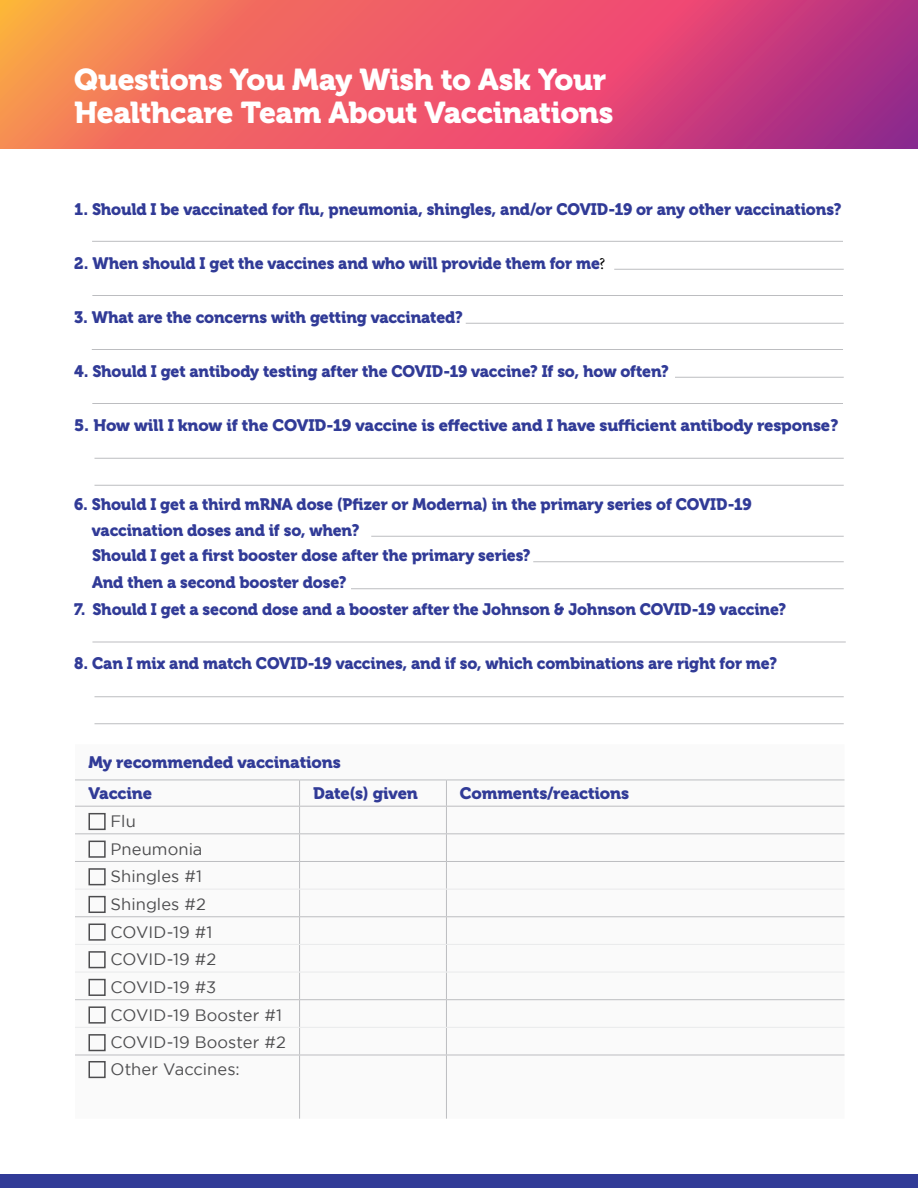
<style>
.page{position:relative;width:918px;height:1188px;background:#fff}
.page>*{position:absolute;margin:0;border:0;box-sizing:border-box;transform-origin:0 0}
.t1{font:30px/33px "Museo 900";letter-spacing:-.015em;color:#fff}
.t2{font:16.5px/25.5px "Museo 900";letter-spacing:-.01em;color:#313b97;scale:.96 1}
.t3{font:16.5px "Museo 900";letter-spacing:-.01em;color:#313b97}
.t4{font:16.5px "Gotham";letter-spacing:.005em;color:#4d4d4f}
.s1{font-family:"Minion Pro";color:#000}
</style>
<div class="page">
<svg style="left:0;top:0;width:918px;height:148px;background:#e1576c"></svg>
<div style="left:0;top:1174px;width:918px;height:14px;background:#313b97"></div>
<hr style="left:614px;top:269px;width:230px;height:1px;background:#bcbdc0">
<hr style="left:466px;top:323px;width:378px;height:1px;background:#bcbdc0">
<hr style="left:675px;top:377px;width:169px;height:1px;background:#bcbdc0">
<hr style="left:94px;top:458px;width:750px;height:1px;background:#bcbdc0">
<hr style="left:94px;top:485px;width:750px;height:1px;background:#bcbdc0">
<hr style="left:371px;top:536px;width:473px;height:1px;background:#bcbdc0">
<hr style="left:533px;top:561px;width:311px;height:1px;background:#bcbdc0">
<hr style="left:351px;top:588px;width:493px;height:1px;background:#bcbdc0">
<hr style="left:94px;top:696px;width:750px;height:1px;background:#bcbdc0">
<hr style="left:94px;top:723px;width:750px;height:1px;background:#bcbdc0">
<hr style="left:92px;top:241px;width:751px;height:1px;background:#bcbdc0">
<hr style="left:92px;top:295px;width:751px;height:1px;background:#bcbdc0">
<hr style="left:92px;top:349px;width:751px;height:1px;background:#bcbdc0">
<hr style="left:92px;top:403px;width:751px;height:1px;background:#bcbdc0">
<hr style="left:92px;top:642px;width:754px;height:1px;background:#bcbdc0">
<svg style="left:75px;top:779px;width:769px;height:300px"></svg>
<hr style="left:75px;top:780px;width:225px;height:1px;background:#bcbdc0">
<hr style="left:300px;top:780px;width:146px;height:1px;background:#bcbdc0">
<hr style="left:446px;top:780px;width:398px;height:1px;background:#bcbdc0">
<hr style="left:75px;top:806px;width:225px;height:1px;background:#bcbdc0">
<hr style="left:300px;top:806px;width:146px;height:1px;background:#bcbdc0">
<hr style="left:446px;top:806px;width:398px;height:1px;background:#bcbdc0">
<hr style="left:75px;top:833px;width:225px;height:1px;background:#bcbdc0">
<hr style="left:300px;top:833px;width:146px;height:1px;background:#bcbdc0">
<hr style="left:446px;top:833px;width:398px;height:1px;background:#bcbdc0">
<hr style="left:75px;top:999px;width:225px;height:1px;background:#bcbdc0">
<hr style="left:300px;top:999px;width:146px;height:1px;background:#bcbdc0">
<hr style="left:446px;top:999px;width:398px;height:1px;background:#bcbdc0">
<hr style="left:75px;top:1055px;width:225px;height:1px;background:#bcbdc0">
<hr style="left:300px;top:1055px;width:146px;height:1px;background:#bcbdc0">
<hr style="left:299px;top:1055px;width:1px;height:64px;background:#bcbdc0">
<hr style="left:446px;top:1055px;width:398px;height:1px;background:#bcbdc0">
<hr style="left:446px;top:1055px;width:1px;height:64px;background:#bcbdc0">
<hr style="left:75px;top:944px;width:225px;height:1px;background:#e9eaeb">
<hr style="left:300px;top:944px;width:146px;height:1px;background:#e9eaeb">
<hr style="left:446px;top:944px;width:398px;height:1px;background:#e9eaeb">
<hr style="left:75px;top:972px;width:225px;height:1px;background:#e9eaeb">
<hr style="left:300px;top:972px;width:146px;height:1px;background:#e9eaeb">
<hr style="left:446px;top:972px;width:398px;height:1px;background:#e9eaeb">
<hr style="left:75px;top:861px;width:225px;height:1px;background:#bcbdc0">
<hr style="left:300px;top:861px;width:146px;height:1px;background:#bcbdc0">
<hr style="left:446px;top:861px;width:398px;height:1px;background:#bcbdc0">
<svg style="left:299px;top:780px;width:1px;height:275px"></svg>
<svg style="left:446px;top:780px;width:1px;height:275px"></svg>
<hr style="left:75px;top:916px;width:225px;height:1px;background:#bcbdc0">
<hr style="left:300px;top:916px;width:146px;height:1px;background:#bcbdc0">
<hr style="left:446px;top:916px;width:398px;height:1px;background:#bcbdc0">
<hr style="left:75px;top:889px;width:225px;height:1px;background:#e9eaeb">
<hr style="left:300px;top:889px;width:146px;height:1px;background:#e9eaeb">
<hr style="left:446px;top:889px;width:398px;height:1px;background:#e9eaeb">
<hr style="left:75px;top:1027px;width:225px;height:1px;background:#e9eaeb">
<hr style="left:300px;top:1027px;width:146px;height:1px;background:#e9eaeb">
<hr style="left:446px;top:1027px;width:398px;height:1px;background:#e9eaeb">
<div style="left:88px;top:813px;width:18px;height:17px;border:2px solid #4d4d4f"></div>
<div style="left:88px;top:841px;width:18px;height:17px;border:2px solid #4d4d4f"></div>
<div style="left:88px;top:868px;width:18px;height:17px;border:2px solid #4d4d4f"></div>
<div style="left:88px;top:896px;width:18px;height:17px;border:2px solid #4d4d4f"></div>
<div style="left:88px;top:924px;width:18px;height:17px;border:2px solid #4d4d4f"></div>
<div style="left:88px;top:951px;width:18px;height:17px;border:2px solid #4d4d4f"></div>
<div style="left:88px;top:979px;width:18px;height:17px;border:2px solid #4d4d4f"></div>
<div style="left:88px;top:1006px;width:18px;height:18px;border:2px solid #4d4d4f"></div>
<div style="left:88px;top:1034px;width:18px;height:17px;border:2px solid #4d4d4f"></div>
<div style="left:88px;top:1061px;width:18px;height:17px;border:2px solid #4d4d4f"></div>
<p class="t1" style="left:74px;top:63px;width:541px">Questions You May Wish to Ask Your<br>Healthcare Team About Vaccinations</p>
<p class="t2" style="left:74px;top:197px;width:801px">1. Should I be vaccinated for flu, pneumonia, shingles, and/or COVID-19 or any other vaccinations?</p>
<p class="t2" style="left:74px;top:251px;width:555px">2. When should I get the vaccines and who will provide them for me<span class="s1">?</span></p>
<p class="t2" style="left:74px;top:305px;width:407px">3. What are the concerns with getting vaccinated?</p>
<p class="t2" style="left:74px;top:359px;width:621px">4. Should I get antibody testing after the COVID-19 vaccine? If so, how often?</p>
<p class="t3" style="left:74px;top:416px;width:766px">5. How will I know if the COVID-19 vaccine is effective and I have sufficient antibody response?</p>
<p class="t2" style="left:92px;top:492px;width:689px;text-indent:-18px">6. Should I get a third mRNA dose (Pfizer or Moderna) in the primary series of COVID-19 vaccination doses and if so, when?</p>
<p class="t2" style="left:92px;top:543px;width:458px">Should I get a first booster dose after the primary series?</p>
<p class="t2" style="left:92px;top:570px;width:267px">And then a second booster dose?</p>
<p class="t2" style="left:74px;top:597px;width:743px">7. Should I get a second dose and a booster after the Johnson &amp; Johnson COVID-19 vaccine?</p>
<p class="t2" style="left:74px;top:651px;width:734px">8. Can I mix and match COVID-19 vaccines, and if so, which combinations are right for me?</p>
<p class="t3" style="left:88px;top:753px;width:254px">My recommended vaccinations</p>
<p class="t3" style="left:88px;top:784px;width:65px">Vaccine</p>
<p class="t3" style="left:313px;top:784px;width:106px">Date(s) given</p>
<p class="t3" style="left:460px;top:784px;width:171px">Comments/reactions</p>
<p class="t4" style="left:111px;top:812px;width:27px">Flu</p>
<p class="t4" style="left:111px;top:840px;width:93px">Pneumonia</p>
<p class="t4" style="left:111px;top:867px;width:93px">Shingles #1</p>
<p class="t4" style="left:111px;top:895px;width:97px">Shingles #2</p>
<p class="t4" style="left:111px;top:923px;width:103px">COVID-19 #1</p>
<p class="t4" style="left:111px;top:950px;width:107px">COVID-19 #2</p>
<p class="t4" style="left:111px;top:978px;width:107px">COVID-19 #3</p>
<p class="t4" style="left:111px;top:1006px;width:173px">COVID-19 Booster #1</p>
<p class="t4" style="left:111px;top:1033px;width:177px">COVID-19 Booster #2</p>
<p class="t4" style="left:111px;top:1060px;width:131px">Other Vaccines:</p>
</div>
